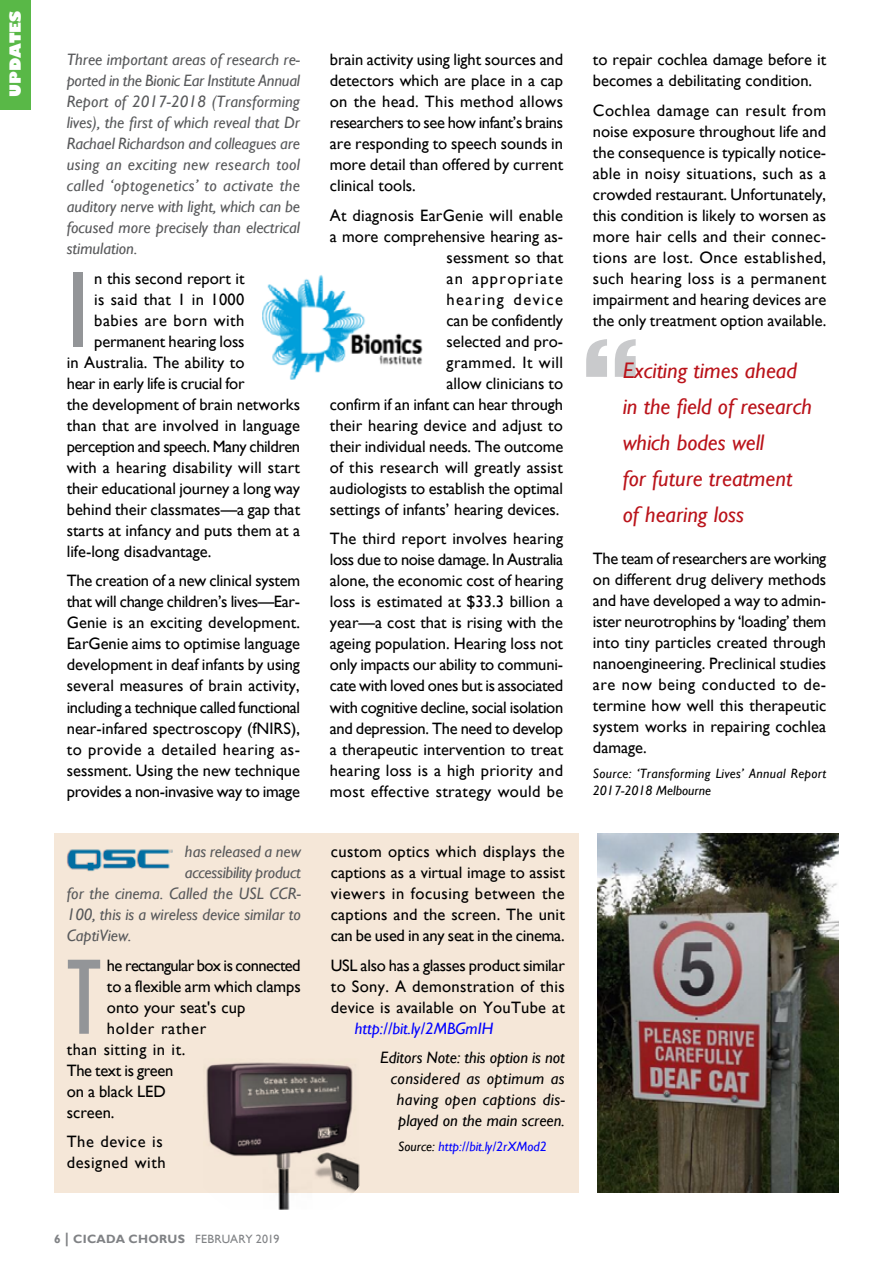
<style>
.page{position:relative;width:893px;height:1263px;background:#fff}
.page>*{position:absolute;margin:0;border:0;box-sizing:border-box;transform-origin:0 0}
.Body_text{font:condensed 110.85px "Gill Sans";color:#939598}
.Pull_Quote{font:italic 22.5px/36px "Gill Sans";color:#ba131a}
.Body_text-2{font:16.5px/21px "Gill Sans";color:#000;text-align:justify}
.Introductory_text{font:italic 16.5px/21px "Gill Sans";color:#58595b;text-align:justify}
.Body_text-3{font:italic 16.5px/21px "Gill Sans";color:#000;text-align:right}
.Body_text-4{font:16.5px "Gill Sans";letter-spacing:-.02em;color:#000}
.Body_text-5{font:16.5px/21px "Gill Sans";letter-spacing:.03em;color:#000}
.Body_text-6{font:16.5px "Gill Sans";letter-spacing:-.03em;color:#000}
.Body_text-7{font:16.5px "Gill Sans";letter-spacing:-.035em;color:#000}
.Body_text-8{font:16.5px "Gill Sans";letter-spacing:.02em;color:#000}
.Body_text-9{font:italic 16.5px "Gill Sans";color:#00f}
.Body_text-10{font:16.5px "Gill Sans";letter-spacing:.025em;color:#000}
.Body_text-11{font:16.5px "Gill Sans";letter-spacing:.04em;color:#000}
.Section_heading_2{font:800 15px "Gill Sans";color:#fff}
.Source_text{font:italic 13.5px/16.5px "Gill Sans";letter-spacing:.025em;color:#000}
.Source_text-2{font:italic 13.5px "Gill Sans";color:#00f}
.t1{font:700 12px "Gill Sans";letter-spacing:.025em;color:#808285}
.s1{font-size:15px}
.s2{font-weight:400}
.s3{color:#000}
</style>
<div class="page">
<div style="left:0;top:0;width:30px;height:110px;background:#59b847"></div>
<div style="left:54px;top:833px;width:524px;height:359px;background:#f5e7d8"></div>
<img style="left:202px;top:1062px;width:162px;height:148px">
<img style="left:597px;top:833px;width:242px;height:359px">
<img style="left:262px;top:275px;width:161px;height:105px">
<img style="left:67px;top:849px;width:105px;height:22px">
<p class="Section_heading_2" style="left:6px;top:97px;width:87px;rotate:-90deg">UPDATES</p>
<p class="Introductory_text" style="left:67px;top:50px;width:235px">Three important areas of research re&shy;ported in the Bionic Ear Institute Annual Report of 2017-2018 (Transforming lives), the first of which reveal that Dr Rachael Richardson and colleagues are using an exciting new research tool called ‘optogenetics’ to activate the auditory nerve with light, which can be focused more precisely than electrical stimulation.</p>
<p class="Body_text" style="left:67px;top:245px;width:23px">I</p>
<p class="Body_text-2" style="left:94px;top:268px;width:152px">n this second report it</p>
<p class="Body_text-10" style="left:94px;top:290px;width:152px">is said that 1 in 1000</p>
<p class="Body_text-5" style="left:94px;top:310px;width:152px">babies are born with</p>
<p class="Body_text-2" style="left:94px;top:331px;width:152px">permanent hearing loss</p>
<p class="Body_text-2" style="left:67px;top:352px;width:179px">in Australia. The ability to</p>
<p class="Body_text-4" style="left:67px;top:374px;width:179px">hear in early life is crucial for</p>
<p class="Body_text-2" style="left:67px;top:394px;width:235px">the development of brain networks</p>
<p class="Body_text-2" style="left:67px;top:415px;width:235px">than that are involved in language</p>
<p class="Body_text-6" style="left:67px;top:437px;width:235px">perception and speech. Many children</p>
<p class="Body_text-2" style="left:67px;top:457px;width:235px">with a hearing disability will start</p>
<p class="Body_text-2" style="left:67px;top:478px;width:235px">their educational journey a long way</p>
<p class="Body_text-2" style="left:67px;top:499px;width:235px">behind their classmates—a gap that</p>
<p class="Body_text-2" style="left:67px;top:520px;width:235px">starts at infancy and puts them at a</p>
<p class="Body_text-2" style="left:67px;top:541px;width:146px">life-long disadvantage.</p>
<p class="Body_text-2" style="left:67px;top:571px;width:235px">The creation of a new clinical system that will change children’s lives—Ear-Genie is an exciting development.<br>EarGenie aims to optimise language development in deaf infants by using several measures of brain activity, including a technique called functional near-infared spectroscopy (fNIRS), to provide a detailed hearing as&shy;sessment. Using the new technique provides a non-invasive way to image</p>
<p class="Introductory_text" style="left:185px;top:841px;width:117px">has released a new</p>
<p class="Introductory_text" style="left:185px;top:862px;width:117px">accessibility product</p>
<p class="Introductory_text" style="left:67px;top:883px;width:236px">for the cinema. Called the USL CCR-</p>
<p class="Introductory_text" style="left:67px;top:904px;width:236px">100, this is a wireless device similar to</p>
<p class="Introductory_text" style="left:67px;top:925px;width:66px">CaptiView.</p>
<p class="Body_text" style="left:67px;top:932px;width:36px">T</p>
<p class="Body_text-7" style="left:107px;top:955px;width:195px">he rectangular box is connected</p>
<p class="Body_text-2" style="left:107px;top:976px;width:195px">to a flexible arm which clamps</p>
<p class="Body_text-2" style="left:107px;top:997px;width:140px">onto your seat's cup</p>
<p class="Body_text-11" style="left:107px;top:1018px;width:101px">holder rather</p>
<p class="Body_text-5" style="left:67px;top:1039px;width:120px">than sitting in it.</p>
<p class="Body_text-4" style="left:67px;top:1060px;width:108px">The text is green</p>
<p class="Body_text-2" style="left:67px;top:1081px;width:100px">on a black LED</p>
<p class="Body_text-2" style="left:67px;top:1102px;width:49px">screen.</p>
<p class="Body_text-5" style="left:67px;top:1131px;width:100px">The device is designed with</p>
<p class="t1" style="left:54px;top:1231px;width:227px">6 <span class="s1">|</span> CICADA CHORUS <span class="s2">FEBRUARY 2019</span></p>
<p class="Body_text-2" style="left:330px;top:50px;width:235px">brain activity using light sources and detectors which are place in a cap on the head. This method allows researchers to see how infant’s brains are responding to speech sounds in more detail than offered by current clinical tools.</p>
<p class="Body_text-2" style="left:330px;top:205px;width:235px;text-align:right">At diagnosis EarGenie will enable a more comprehensive hearing as&shy;sessment so that<br>an appropriate<br>hearing device<br>can be confidently<br>selected and pro-<br>grammed. It will<br>allow clinicians to<br>confirm if an infant can hear through their hearing device and adjust to their individual needs. The outcome of this research will greatly assist audiologists to establish the optimal settings of infants’ hearing devices.</p>
<p class="Body_text-2" style="left:330px;top:529px;width:235px">The third report involves hearing loss due to noise damage. In Australia alone, the economic cost of hearing loss is estimated at $33.3 billion a year—a cost that is rising with the ageing population. Hearing loss not only impacts our ability to communi&shy;cate with loved ones but is associated with cognitive decline, social isolation and depression. The need to develop a therapeutic intervention to treat hearing loss is a high priority and most effective strategy would be</p>
<p class="Body_text-2" style="left:331px;top:841px;width:235px">custom optics which displays the captions as a virtual image to assist viewers in focusing between the captions and the screen. The unit can be used in any seat in the cinema.</p>
<p class="Body_text-4" style="left:331px;top:955px;width:235px">USL also has a glasses product similar</p>
<p class="Body_text-8" style="left:331px;top:976px;width:235px">to Sony. A demonstration of this</p>
<p class="Body_text-2" style="left:331px;top:997px;width:235px">device is available on YouTube at</p>
<p class="Body_text-9" style="left:355px;top:1018px;width:140px">http://bit.ly/2MBGmIH</p>
<p class="Body_text-3" style="left:380px;top:1047px;width:186px">Editors Note: this option is not considered as optimum as having open captions dis&shy;played on the main screen.</p>
<p class="Source_text-2" style="left:398px;top:1139px;width:150px"><span class="s3">Source:</span> http://bit.ly/2rXMod2</p>
<p class="Body_text-2" style="left:593px;top:50px;width:235px">to repair cochlea damage before it becomes a debilitating condition.</p>
<p class="Body_text-2" style="left:593px;top:100px;width:235px">Cochlea damage can result from noise exposure throughout life and the consequence is typically notice&shy;able in noisy situations, such as a crowded restaurant. Unfortunately, this condition is likely to worsen as more hair cells and their connec&shy;tions are lost. Once established, such hearing loss is a permanent impairment and hearing devices are the only treatment option available.</p>
<p class="Pull_Quote" style="left:623px;top:353px;width:191px">Exciting times ahead in the field of research which bodes well<br>for future treatment of hearing loss</p>
<p class="Body_text-2" style="left:593px;top:549px;width:235px">The team of researchers are working on different drug delivery methods and have developed a way to admin&shy;ister neurotrophins by ‘loading’ them into tiny particles created through nanoengineering. Preclinical studies are now being conducted to de&shy;termine how well this therapeutic system works in repairing cochlea damage.</p>
<p class="Source_text" style="left:593px;top:766px;width:235px">Source: ‘Transforming Lives’ Annual Report<br>2017-2018 Melbourne</p>
</div>
